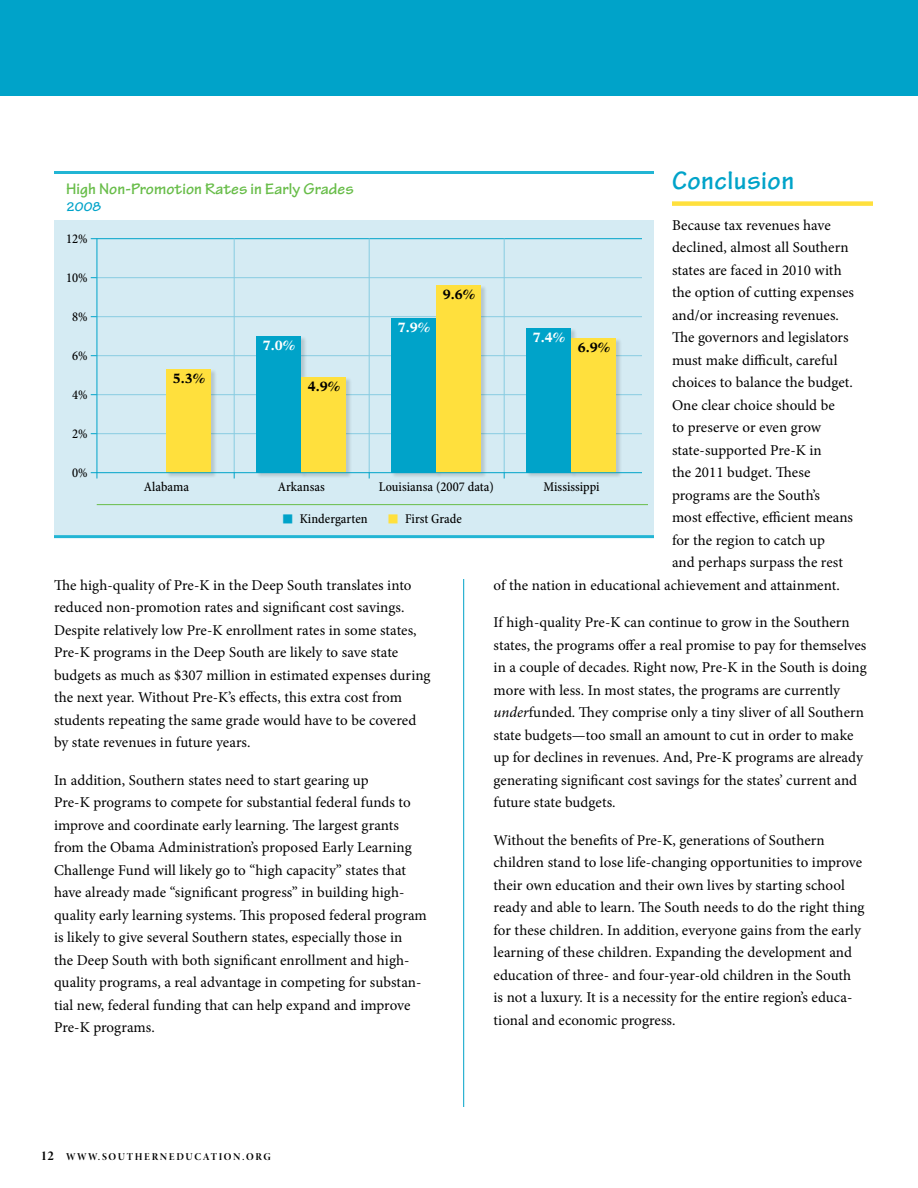
<style>
.page{position:relative;width:918px;height:1188px;background:#fff}
.page>*{position:absolute;margin:0;border:0;box-sizing:border-box;transform-origin:0 0}
.t1{font:700 27px "Tekton Pro";letter-spacing:.02em;color:#00a3c9}
.t2{font:700 16.5px "Tekton Pro";letter-spacing:.005em;color:#68bd49}
.t3{font:15px/22.5px "Minion Pro";letter-spacing:.005em;color:#000}
.t4{font:500 condensed 13.5px "Minion Pro";color:#000}
.t5{font:700 13.5px "New Aster LT Std";color:#000}
.t6{font:700 13.5px "New Aster LT Std";color:#fff}
.t7{font:700 13.5px "Tekton Pro";color:#00a3c9}
.t8{font:10.5px "Minion Pro Bold Disp";letter-spacing:.16em;color:#000}
.s1{font-style:italic}
.s2{font-size:13.5px}
</style>
<div class="page">
<div style="left:0;top:0;width:918px;height:96px;background:#00a3c9"></div>
<hr style="left:463px;top:579px;width:1px;height:528px;background:#00a3c9">
<div style="left:672px;top:201px;width:201px;height:5px;background:#ffe03d"></div>
<div style="left:54px;top:220px;width:600px;height:315px;background:#d5ebf3"></div>
<hr style="left:91px;top:238px;width:551px;height:1px;background:#00a3c9">
<hr style="left:97px;top:277px;width:545px;height:1px;background:#88cce1">
<hr style="left:97px;top:316px;width:545px;height:1px;background:#88cce1">
<hr style="left:97px;top:355px;width:545px;height:1px;background:#88cce1">
<hr style="left:97px;top:394px;width:545px;height:1px;background:#88cce1">
<hr style="left:97px;top:433px;width:545px;height:1px;background:#88cce1">
<hr style="left:54px;top:171px;width:600px;height:3px;background:#22b5d4">
<hr style="left:54px;top:535px;width:600px;height:3px;background:#22b5d4">
<hr style="left:97px;top:238px;width:1px;height:240px;background:#00a3c9">
<hr style="left:234px;top:238px;width:1px;height:234px;background:#88cce1">
<hr style="left:369px;top:238px;width:1px;height:234px;background:#88cce1">
<hr style="left:504px;top:238px;width:1px;height:234px;background:#88cce1">
<div style="left:166px;top:369px;width:52px;height:110px;background:#000;opacity:.15"></div>
<div style="left:166px;top:369px;width:46px;height:103px;background:#ffe03d"></div>
<div style="left:256px;top:336px;width:52px;height:143px;background:#000;opacity:.15"></div>
<div style="left:256px;top:336px;width:46px;height:136px;background:#00a3c9"></div>
<div style="left:391px;top:318px;width:52px;height:161px;background:#000;opacity:.15"></div>
<div style="left:392px;top:318px;width:44px;height:154px;background:#00a3c9"></div>
<div style="left:526px;top:328px;width:52px;height:151px;background:#000;opacity:.15"></div>
<div style="left:526px;top:328px;width:46px;height:144px;background:#00a3c9"></div>
<div style="left:301px;top:377px;width:52px;height:101px;background:#000;opacity:.15"></div>
<div style="left:302px;top:377px;width:44px;height:95px;background:#ffe03d"></div>
<div style="left:436px;top:285px;width:52px;height:194px;background:#000;opacity:.15"></div>
<div style="left:436px;top:285px;width:46px;height:187px;background:#ffe03d"></div>
<div style="left:571px;top:338px;width:52px;height:141px;background:#000;opacity:.15"></div>
<div style="left:572px;top:338px;width:44px;height:134px;background:#ffe03d"></div>
<hr style="left:91px;top:472px;width:551px;height:1px;background:#00a3c9">
<hr style="left:97px;top:504px;width:551px;height:1px;background:#68bd49">
<h1 class="t1" style="left:672px;top:165px;width:124px">Conclusion</h1>
<p class="t3" style="left:672px;top:214px;width:160px">Because tax revenues have</p>
<p class="t3" style="left:672px;top:236px;width:178px">declined, almost all Southern</p>
<p class="t3" style="left:672px;top:259px;width:171px">states are faced in 2010 with</p>
<p class="t3" style="left:672px;top:281px;width:184px">the option of cutting expenses</p>
<p class="t3" style="left:672px;top:304px;width:169px">and/or increasing revenues.</p>
<p class="t3" style="left:672px;top:326px;width:178px">The governors and legislators</p>
<p class="t3" style="left:672px;top:349px;width:167px">must make difficult, careful</p>
<p class="t3" style="left:672px;top:371px;width:182px">choices to balance the budget.</p>
<p class="t3" style="left:672px;top:394px;width:164px">One clear choice should be</p>
<p class="t3" style="left:672px;top:416px;width:151px">to preserve or even grow</p>
<p class="t3" style="left:672px;top:439px;width:151px">state-supported Pre-K in</p>
<p class="t3" style="left:672px;top:461px;width:140px">the 2011 budget. These</p>
<p class="t3" style="left:672px;top:484px;width:150px">programs are the South’s</p>
<p class="t3" style="left:672px;top:506px;width:183px">most effective, efficient means</p>
<p class="t3" style="left:672px;top:529px;width:154px">for the region to catch up</p>
<p class="t3" style="left:672px;top:551px;width:172px">and perhaps surpass the rest</p>
<p class="t3" style="left:494px;top:574px;width:348px">of the nation in educational achievement and attainment.</p>
<p class="t3" style="left:494px;top:611px;width:375px">If high-quality Pre-K can continue to grow in the Southern states, the programs offer a real promise to pay for themselves in a couple of decades. Right now, Pre-K in the South is doing more with less. In most states, the programs are currently <span class="s1">under</span>funded. They comprise only a tiny sliver of all Southern state budgets—too small an amount to cut in order to make up for declines in revenues. And, Pre-K programs are already generating significant cost savings for the states’ current and future state budgets.</p>
<p class="t3" style="left:494px;top:829px;width:372px">Without the benefits of Pre-K, generations of Southern children stand to lose life-changing opportunities to improve their own education and their own lives by starting school ready and able to learn. The South needs to do the right thing for these children. In addition, everyone gains from the early learning of these children. Expanding the development and education of three- and four-year-old children in the South is not a luxury. It is a necessity for the entire region’s educa&shy;tional and economic progress.</p>
<p class="t2" style="left:66px;top:179px;width:289px">High Non-Promotion Rates in Early Grades</p>
<p class="t7" style="left:66px;top:199px;width:37px">2008</p>
<p class="t4" style="left:66px;top:231px;width:23px">12%</p>
<p class="t4" style="left:66px;top:270px;width:23px">10%</p>
<p class="t4" style="left:72px;top:309px;width:17px">8%</p>
<p class="t4" style="left:72px;top:348px;width:17px">6%</p>
<p class="t4" style="left:72px;top:387px;width:17px">4%</p>
<p class="t4" style="left:72px;top:426px;width:17px">2%</p>
<p class="t4" style="left:72px;top:465px;width:17px">0%</p>
<p class="t5" style="left:443px;top:287px;width:34px">9.6%</p>
<p class="t6" style="left:398px;top:320px;width:34px">7.9%</p>
<p class="t6" style="left:533px;top:329px;width:34px">7.4%</p>
<p class="t6" style="left:263px;top:337px;width:34px">7.0%</p>
<p class="t5" style="left:578px;top:339px;width:34px">6.9%</p>
<p class="t5" style="left:173px;top:370px;width:34px">5.3%</p>
<p class="t5" style="left:308px;top:378px;width:34px">4.9%</p>
<p class="t4" style="left:144px;top:479px;width:47px">Alabama</p>
<p class="t4" style="left:278px;top:479px;width:49px">Arkansas</p>
<p class="t4" style="left:379px;top:479px;width:116px">Louisiansa (2007 data)</p>
<p class="t4" style="left:543px;top:479px;width:58px">Mississippi</p>
<p class="t4" style="left:300px;top:511px;width:69px">Kindergarten</p>
<p class="t4" style="left:405px;top:511px;width:58px">First Grade</p>
<p class="t3" style="left:54px;top:574px;width:378px">The high-quality of Pre-K in the Deep South translates into reduced non-promotion rates and significant cost savings.<br>Despite relatively low Pre-K enrollment rates in some states, Pre-K programs in the Deep South are likely to save state budgets as much as $307 million in estimated expenses during the next year. Without Pre-K’s effects, this extra cost from students repeating the same grade would have to be covered by state revenues in future years.</p>
<p class="t3" style="left:54px;top:769px;width:374px">In addition, Southern states need to start gearing up<br>Pre-K programs to compete for substantial federal funds to improve and coordinate early learning. The largest grants from the Obama Administration’s proposed Early Learning Challenge Fund will likely go to “high capacity” states that have already made “significant progress” in building high&shy;quality early learning systems. This proposed federal program is likely to give several Southern states, especially those in<br>the Deep South with both significant enrollment and high&shy;quality programs, a real advantage in competing for substan&shy;tial new, federal funding that can help expand and improve Pre-K programs.</p>
<p class="t8" style="left:41px;top:1151px;width:231px"><span class="s2">12</span> WWW.SOUTHERNEDUCATION.ORG</p>
</div>
